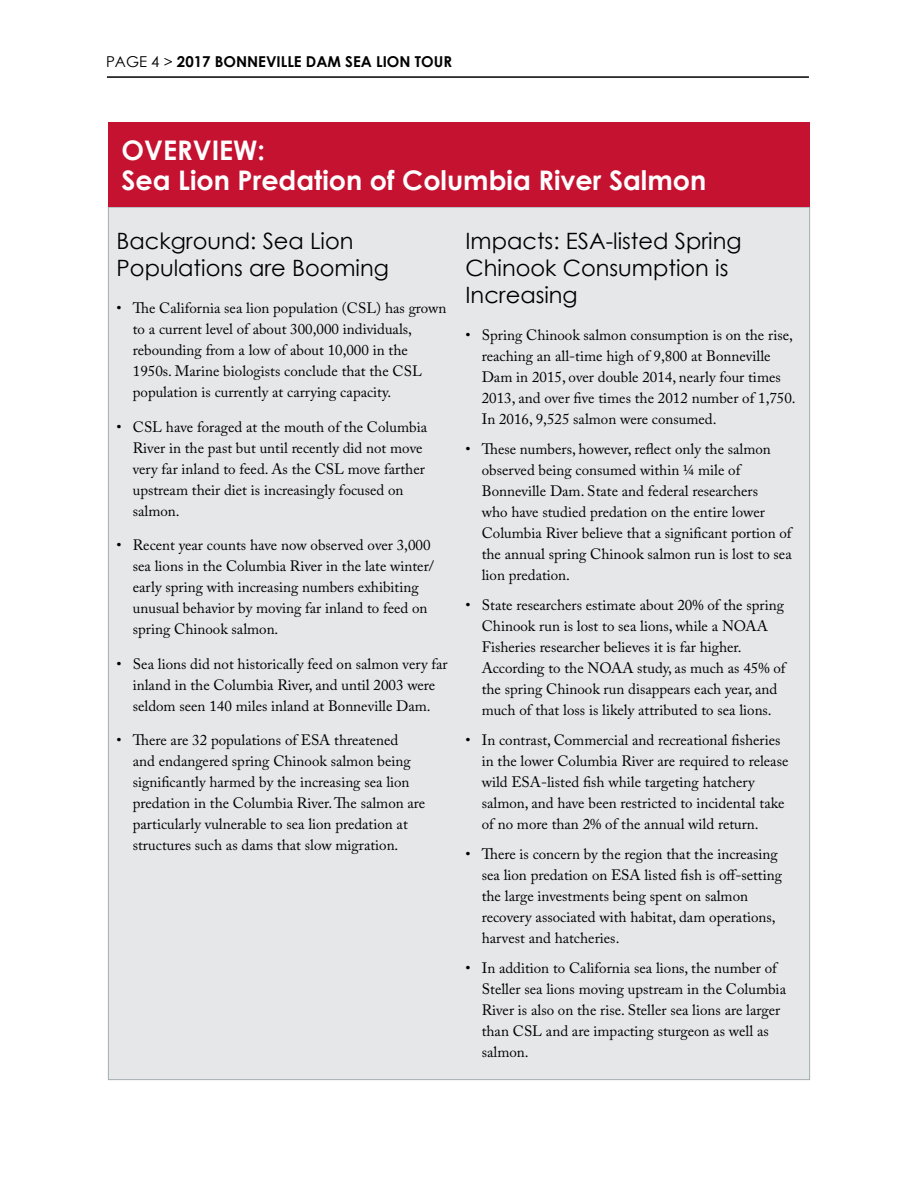
<style>
.page{position:relative;width:918px;height:1188px;background:#fff}
.page>*{position:absolute;margin:0;border:0;box-sizing:border-box;transform-origin:0 0}
.t1{font:700 27px/30px "Century Gothic";color:#fff}
.t2{font:22.5px/27px "Century Gothic";color:#000}
.t3{font:15px/21px "Adobe Caslon Pro";color:#000}
.t4{font:700 15px "Century Gothic";color:#000}
.s1{font-weight:400}
</style>
<div class="page">
<hr style="left:107px;top:76px;width:702px;height:2px;background:#000">
<div style="left:108px;top:207px;width:702px;height:873px;background:#e6e7e8;border:1px solid #a4aeb1"></div>
<div style="left:108px;top:123px;width:702px;height:84px;background:#c41230"></div>
<p class="t4" style="left:106px;top:50px;width:348px"><span class="s1">PAGE 4 &gt;</span> 2017 BONNEVILLE DAM SEA LION TOUR</p>
<h1 class="t1" style="left:122px;top:134px;width:586px">OVERVIEW:<br>Sea Lion Predation of Columbia River Salmon</h1>
<h2 class="t2" style="left:117px;top:227px;width:274px">Background: Sea Lion<br>Populations are Booming</h2>
<p class="t3" style="left:133px;top:298px;width:315px;text-indent:-16px">• The California sea lion population (CSL) has grown to a current level of about 300,000 individuals, rebounding from a low of about 10,000 in the 1950s. Marine biologists conclude that the CSL population is currently at carrying capacity.</p>
<p class="t3" style="left:133px;top:416px;width:296px;text-indent:-16px">• CSL have foraged at the mouth of the Columbia River in the past but until recently did not move very far inland to feed. As the CSL move farther upstream their diet is increasingly focused on salmon.</p>
<p class="t3" style="left:133px;top:535px;width:303px;text-indent:-16px">• Recent year counts have now observed over 3,000 sea lions in the Columbia River in the late winter/ early spring with increasing numbers exhibiting unusual behavior by moving far inland to feed on spring Chinook salmon.</p>
<p class="t3" style="left:117px;top:653px;width:332px;text-align:center">• Sea lions did not historically feed on salmon very far inland in the Columbia River, and until 2003 were seldom seen 140 miles inland at Bonneville Dam.</p>
<p class="t3" style="left:133px;top:730px;width:294px;text-indent:-16px">• There are 32 populations of ESA threatened<br>and endangered spring Chinook salmon being significantly harmed by the increasing sea lion predation in the Columbia River. The salmon are particularly vulnerable to sea lion predation at structures such as dams that slow migration.</p>
<h2 class="t2" style="left:466px;top:227px;width:277px">Impacts: ESA-listed Spring<br>Chinook Consumption is<br>Increasing</h2>
<p class="t3" style="left:482px;top:325px;width:316px;text-indent:-16px">• Spring Chinook salmon consumption is on the rise, reaching an all-time high of 9,800 at Bonneville Dam in 2015, over double 2014, nearly four times 2013, and over five times the 2012 number of 1,750.<br>In 2016, 9,525 salmon were consumed.</p>
<p class="t3" style="left:482px;top:439px;width:311px;text-indent:-16px">• These numbers, however, reflect only the salmon observed being consumed within ¼ mile of Bonneville Dam. State and federal researchers<br>who have studied predation on the entire lower Columbia River believe that a significant portion of the annual spring Chinook salmon run is lost to sea lion predation.</p>
<p class="t3" style="left:482px;top:595px;width:305px;text-indent:-16px">• State researchers estimate about 20% of the spring Chinook run is lost to sea lions, while a NOAA Fisheries researcher believes it is far higher.<br>According to the NOAA study, as much as 45% of the spring Chinook run disappears each year, and much of that loss is likely attributed to sea lions.</p>
<p class="t3" style="left:482px;top:730px;width:308px;text-indent:-16px">• In contrast, Commercial and recreational fisheries in the lower Columbia River are required to release wild ESA-listed fish while targeting hatchery salmon, and have been restricted to incidental take of no more than 2% of the annual wild return.</p>
<p class="t3" style="left:482px;top:844px;width:302px;text-indent:-16px">• There is concern by the region that the increasing sea lion predation on ESA listed fish is off-setting the large investments being spent on salmon recovery associated with habitat, dam operations, harvest and hatcheries.</p>
<p class="t3" style="left:482px;top:958px;width:306px;text-indent:-16px">• In addition to California sea lions, the number of Steller sea lions moving upstream in the Columbia River is also on the rise. Steller sea lions are larger than CSL and are impacting sturgeon as well as salmon.</p>
</div>
